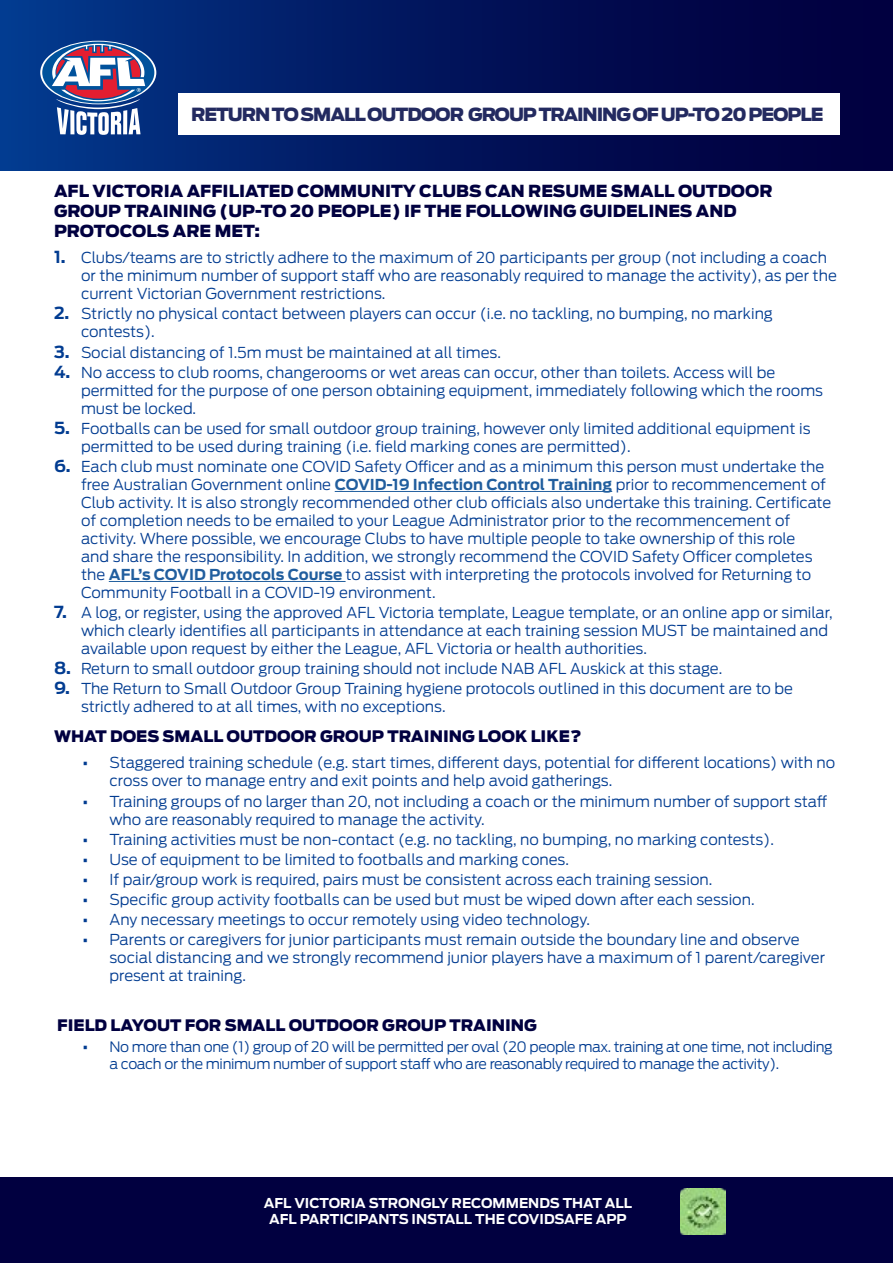
<style>
.page{position:relative;width:893px;height:1263px;background:#fff}
.page>*{position:absolute;margin:0;border:0;box-sizing:border-box;transform-origin:0 0}
.t1{font:900 18px "Antenna";letter-spacing:-.06em;color:#232a60}
.t2{font:900 16.5px/19.8px "Antenna";color:#010040}
.t3{font:900 15.75px "Antenna";color:#010040}
.t4{font:300 15px/18px "Antenna";color:#023c91}
.t5{font:300 14.25px/17.1px "Antenna";letter-spacing:-.025em;color:#023c91}
.t6{font:700 13.5px/16.2px "Antenna";color:#fff;text-align:center}
.t7{font:300 9px "Antenna";color:#fff}
.s1{font-weight:700;font-size:16.5px}
.s2{font-weight:700;color:#215e9e}
.s3{font-weight:700}
.s4{font-weight:700;font-size:15px}
</style>
<div class="page">
<div style="left:0;top:0;width:893px;height:170px;background:linear-gradient(to right,#023689,#010036)"></div>
<div style="left:178px;top:94px;width:662px;height:41px;background:#fff"></div>
<svg style="left:40px;top:41px;width:116px;height:63px"></svg>
<div style="left:42px;top:42px;width:112px;height:61px;background:#00529c;border-radius:50%"></div>
<svg style="left:52px;top:44px;width:93px;height:91px"></svg>
<div style="left:0;top:1178px;width:893px;height:85px;background:#010040"></div>
<img style="left:680px;top:1188px;width:45px;height:46px">
<hr style="left:335px;top:491px;width:277px;height:1px;background:#215e9e">
<hr style="left:109px;top:581px;width:237px;height:1px;background:#215e9e">
<p class="t1" style="left:191px;top:102px;width:634px">RETURN TO SMALL OUTDOOR GROUP TRAINING OF UP-TO 20 PEOPLE</p>
<p class="t2" style="left:54px;top:181px;width:720px">AFL VICTORIA AFFILIATED COMMUNITY CLUBS CAN RESUME SMALL OUTDOOR<br>GROUP TRAINING (UP-TO 20 PEOPLE) IF THE FOLLOWING GUIDELINES AND<br>PROTOCOLS ARE MET:</p>
<p class="t4" style="left:81px;top:248px;width:757px;text-indent:-27px"><span class="s1">1.</span> Clubs/teams are to strictly adhere to the maximum of 20 participants per group (not including a coach or the minimum number of support staff who are reasonably required to manage the activity), as per the current Victorian Government restrictions.</p>
<p class="t4" style="left:81px;top:305px;width:693px;text-indent:-27px"><span class="s1">2.</span> Strictly no physical contact between players can occur (i.e. no tackling, no bumping, no marking contests).</p>
<p class="t4" style="left:54px;top:343px;width:448px"><span class="s1">3.</span> Social distancing of 1.5m must be maintained at all times.</p>
<p class="t4" style="left:81px;top:363px;width:744px;text-indent:-27px"><span class="s1">4.</span> No access to club rooms, changerooms or wet areas can occur, other than toilets. Access will be permitted for the purpose of one person obtaining equipment, immediately following which the rooms must be locked.</p>
<p class="t4" style="left:81px;top:419px;width:731px;text-indent:-27px"><span class="s1">5.</span> Footballs can be used for small outdoor group training, however only limited additional equipment is permitted to be used during training (i.e. field marking cones are permitted).</p>
<p class="t4" style="left:81px;top:457px;width:752px;text-indent:-27px"><span class="s1">6.</span> Each club must nominate one COVID Safety Officer and as a minimum this person must undertake the free Australian Government online <span class="s2">COVID-19 Infection Control Training</span> prior to recommencement of Club activity. It is also strongly recommended other club officials also undertake this training. Certificate of completion needs to be emailed to your League Administrator prior to the recommencement of activity. Where possible, we encourage Clubs to have multiple people to take ownership of this role<br>and share the responsibility. In addition, we strongly recommend the COVID Safety Officer completes the <span class="s2">AFL’s COVID Protocols Course</span> to assist with interpreting the protocols involved for Returning to Community Football in a COVID-19 environment.</p>
<p class="t4" style="left:81px;top:603px;width:753px;text-indent:-27px"><span class="s1">7.</span> A log, or register, using the approved AFL Victoria template, League template, or an online app or similar, which clearly identifies all participants in attendance at each training session MUST be maintained and available upon request by either the League, AFL Victoria or health authorities.</p>
<p class="t4" style="left:54px;top:659px;width:670px"><span class="s1">8.</span> Return to small outdoor group training should not include NAB AFL Auskick at this stage.</p>
<p class="t4" style="left:81px;top:679px;width:713px;text-indent:-27px"><span class="s1">9.</span> The Return to Small Outdoor Group Training hygiene protocols outlined in this document are to be strictly adhered to at all times, with no exceptions.</p>
<p class="t3" style="left:54px;top:725px;width:529px">WHAT DOES SMALL OUTDOOR GROUP TRAINING LOOK LIKE?</p>
<p class="t4" style="left:110px;top:753px;width:727px;text-indent:-27px"><span class="s3">•</span> Staggered training schedule (e.g. start times, different days, potential for different locations) with no cross over to manage entry and exit points and help avoid gatherings.</p>
<p class="t4" style="left:110px;top:792px;width:719px;text-indent:-27px"><span class="s3">•</span> Training groups of no larger than 20, not including a coach or the minimum number of support staff who are reasonably required to manage the activity.</p>
<p class="t4" style="left:82px;top:830px;width:693px"><span class="s3">•</span> Training activities must be non-contact (e.g. no tackling, no bumping, no marking contests).</p>
<p class="t4" style="left:82px;top:850px;width:488px"><span class="s3">•</span> Use of equipment to be limited to footballs and marking cones.</p>
<p class="t4" style="left:82px;top:870px;width:631px"><span class="s3">•</span> If pair/group work is required, pairs must be consistent across each training session.</p>
<p class="t4" style="left:82px;top:890px;width:674px"><span class="s3">•</span> Specific group activity footballs can be used but must be wiped down after each session.</p>
<p class="t4" style="left:82px;top:910px;width:509px"><span class="s3">•</span> Any necessary meetings to occur remotely using video technology.</p>
<p class="t4" style="left:110px;top:930px;width:717px;text-indent:-27px"><span class="s3">•</span> Parents or caregivers for junior participants must remain outside the boundary line and observe social distancing and we strongly recommend junior players have a maximum of 1 parent/caregiver present at training.</p>
<p class="t3" style="left:57px;top:1014px;width:481px">FIELD LAYOUT FOR SMALL OUTDOOR GROUP TRAINING</p>
<p class="t5" style="left:110px;top:1038px;width:725px;text-indent:-27px"><span class="s4">•</span> No more than one (1) group of 20 will be permitted per oval (20 people max. training at one time, not including a coach or the minimum number of support staff who are reasonably required to manage the activity).</p>
<p class="t6" style="left:264px;top:1195px;width:370px">AFL VICTORIA STRONGLY RECOMMENDS THAT ALL<br>AFL PARTICIPANTS INSTALL THE COVIDSAFE APP</p>
<p class="t7" style="left:53px;top:1217px;width:506px">AFL COMMUNITY FOOTBALL – JUNIOR &amp; SENIOR (METROPOLITAN &amp; REGIONAL) RETURN TO PLAY DOCUMENT</p>
</div>
